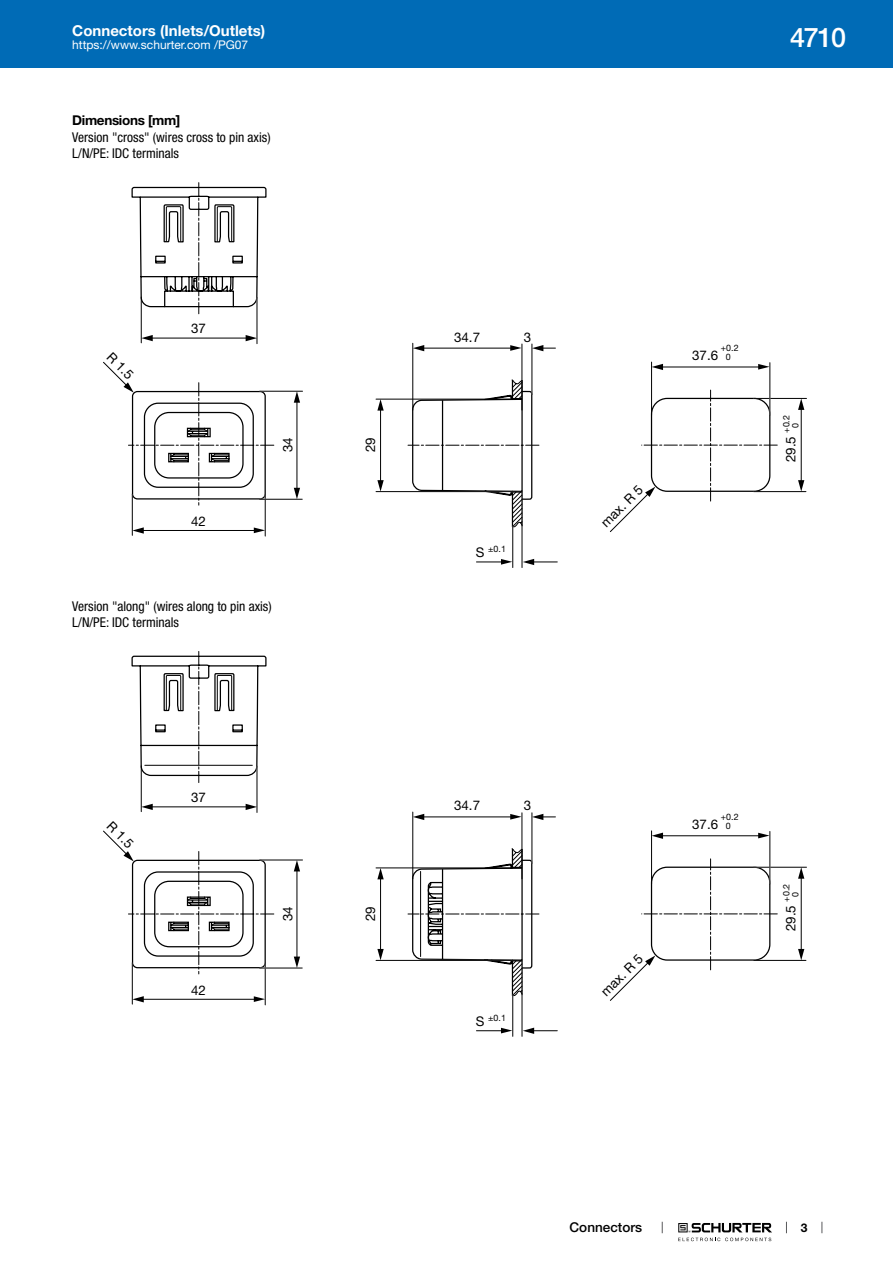
<style>
.page{position:relative;width:893px;height:1263px;background:#fff}
.page>*{position:absolute;margin:0;border:0;box-sizing:border-box;transform-origin:0 0}
.t1{font:500 27px "Helvetica Neue LT";color:#fff}
.t2{font:700 15px "Helvetica Neue LT";color:#fff}
.t3{font:condensed 13.5px/15.8px "Helvetica Neue LT";color:#000}
.t4{font:700 13.5px "Helvetica Neue LT";letter-spacing:-.025em;color:#000}
.t5{font:500 13.5px "Helvetica Neue LT";color:#000}
.t6{font:13.35px "Helvetica Neue LT";color:#000}
.t7{font:12px "Helvetica Neue LT";color:#fff}
.t8{font:700 12px "Helvetica Neue LT";color:#000}
.t9{font:8.85px/8.9px "Helvetica Neue LT";color:#000;text-align:center}
.s1{font-size:8.85px}
</style>
<div class="page">
<svg style="left:678px;top:1223px;width:94px;height:18px"></svg>
<div style="left:0;top:0;width:893px;height:68px;background:#006bb6"></div>
<hr style="left:132px;top:494px;width:1px;height:41px;background:#000">
<hr style="left:265px;top:494px;width:1px;height:42px;background:#000">
<hr style="left:476px;top:562px;width:31px;height:1px;background:#000">
<hr style="left:527px;top:562px;width:30px;height:1px;background:#000">
<hr style="left:754px;top:398px;width:52px;height:1px;background:#000">
<hr style="left:754px;top:491px;width:52px;height:1px;background:#000">
<hr style="left:801px;top:408px;width:1px;height:75px;background:#000">
<hr style="left:512px;top:526px;width:1px;height:41px;background:#000">
<hr style="left:522px;top:526px;width:1px;height:41px;background:#000">
<svg style="left:501px;top:559px;width:11px;height:6px"></svg>
<svg style="left:523px;top:559px;width:11px;height:6px"></svg>
<svg style="left:798px;top:480px;width:6px;height:11px"></svg>
<svg style="left:798px;top:398px;width:6px;height:12px"></svg>
<svg style="left:103px;top:183px;width:674px;height:351px"></svg>
<hr style="left:132px;top:963px;width:1px;height:41px;background:#000">
<hr style="left:265px;top:963px;width:1px;height:42px;background:#000">
<hr style="left:476px;top:1030px;width:31px;height:1px;background:#000">
<hr style="left:527px;top:1030px;width:30px;height:1px;background:#000">
<hr style="left:754px;top:867px;width:52px;height:1px;background:#000">
<hr style="left:754px;top:960px;width:52px;height:1px;background:#000">
<hr style="left:801px;top:876px;width:1px;height:76px;background:#000">
<hr style="left:512px;top:995px;width:1px;height:41px;background:#000">
<hr style="left:522px;top:995px;width:1px;height:41px;background:#000">
<svg style="left:501px;top:1028px;width:11px;height:5px"></svg>
<svg style="left:523px;top:1028px;width:11px;height:6px"></svg>
<svg style="left:798px;top:949px;width:6px;height:11px"></svg>
<svg style="left:798px;top:867px;width:6px;height:12px"></svg>
<svg style="left:103px;top:651px;width:674px;height:351px"></svg>
<p class="t2" style="left:72px;top:21px;width:195px">Connectors (Inlets/Outlets)</p>
<p class="t7" style="left:72px;top:38px;width:178px">https://www.schurter.com /PG07</p>
<p class="t4" style="left:72px;top:112px;width:110px">Dimensions [mm]</p>
<p class="t3" style="left:72px;top:130px;width:200px">Version "cross" (wires cross to pin axis)<br>L/N/PE: IDC terminals</p>
<p class="t6" style="left:115px;top:349px;width:33px;rotate:45deg">R 1.5</p>
<p class="t6" style="left:191px;top:320px;width:16px">37</p>
<p class="t6" style="left:191px;top:513px;width:16px">42</p>
<p class="t6" style="left:280px;top:452px;width:16px;rotate:-90deg">34</p>
<p class="t3" style="left:72px;top:598px;width:201px">Version "along" (wires along to pin axis)<br>L/N/PE: IDC terminals</p>
<p class="t6" style="left:115px;top:818px;width:33px;rotate:45deg">R 1.5</p>
<p class="t6" style="left:191px;top:789px;width:16px">37</p>
<p class="t6" style="left:191px;top:982px;width:16px">42</p>
<p class="t6" style="left:280px;top:921px;width:16px;rotate:-90deg">34</p>
<p class="t6" style="left:362px;top:452px;width:16px;rotate:-90deg">29</p>
<p class="t6" style="left:362px;top:921px;width:16px;rotate:-90deg">29</p>
<h1 class="t1" style="left:790px;top:21px;width:57px">4710</h1>
<p class="t6" style="left:454px;top:329px;width:27px">34.7</p>
<p class="t6" style="left:524px;top:329px;width:9px">3</p>
<p class="t9" style="left:488px;top:544px;width:19px">±0.1</p>
<p class="t6" style="left:476px;top:545px;width:10px">S</p>
<p class="t6" style="left:597px;top:519px;width:55px;rotate:-45deg">max. R 5</p>
<p class="t9" style="left:721px;top:343px;width:19px">+0.2</p>
<p class="t6" style="left:692px;top:348px;width:40px">37.6 <span class="s1">0</span></p>
<p class="t9" style="left:782px;top:433px;width:19px;rotate:-90deg">+0.2<br>0</p>
<p class="t6" style="left:783px;top:462px;width:27px;rotate:-90deg">29.5</p>
<p class="t6" style="left:454px;top:798px;width:27px">34.7</p>
<p class="t6" style="left:524px;top:798px;width:9px">3</p>
<p class="t9" style="left:488px;top:1013px;width:19px">±0.1</p>
<p class="t6" style="left:476px;top:1013px;width:10px">S</p>
<p class="t6" style="left:597px;top:988px;width:55px;rotate:-45deg">max. R 5</p>
<p class="t9" style="left:721px;top:812px;width:19px">+0.2</p>
<p class="t6" style="left:692px;top:816px;width:40px">37.6 <span class="s1">0</span></p>
<p class="t9" style="left:782px;top:901px;width:19px;rotate:-90deg">+0.2<br>0</p>
<p class="t6" style="left:783px;top:931px;width:27px;rotate:-90deg">29.5</p>
<p class="t5" style="left:570px;top:1219px;width:74px">Connectors</p>
<p class="t8" style="left:801px;top:1220px;width:8px">3</p>
</div>
